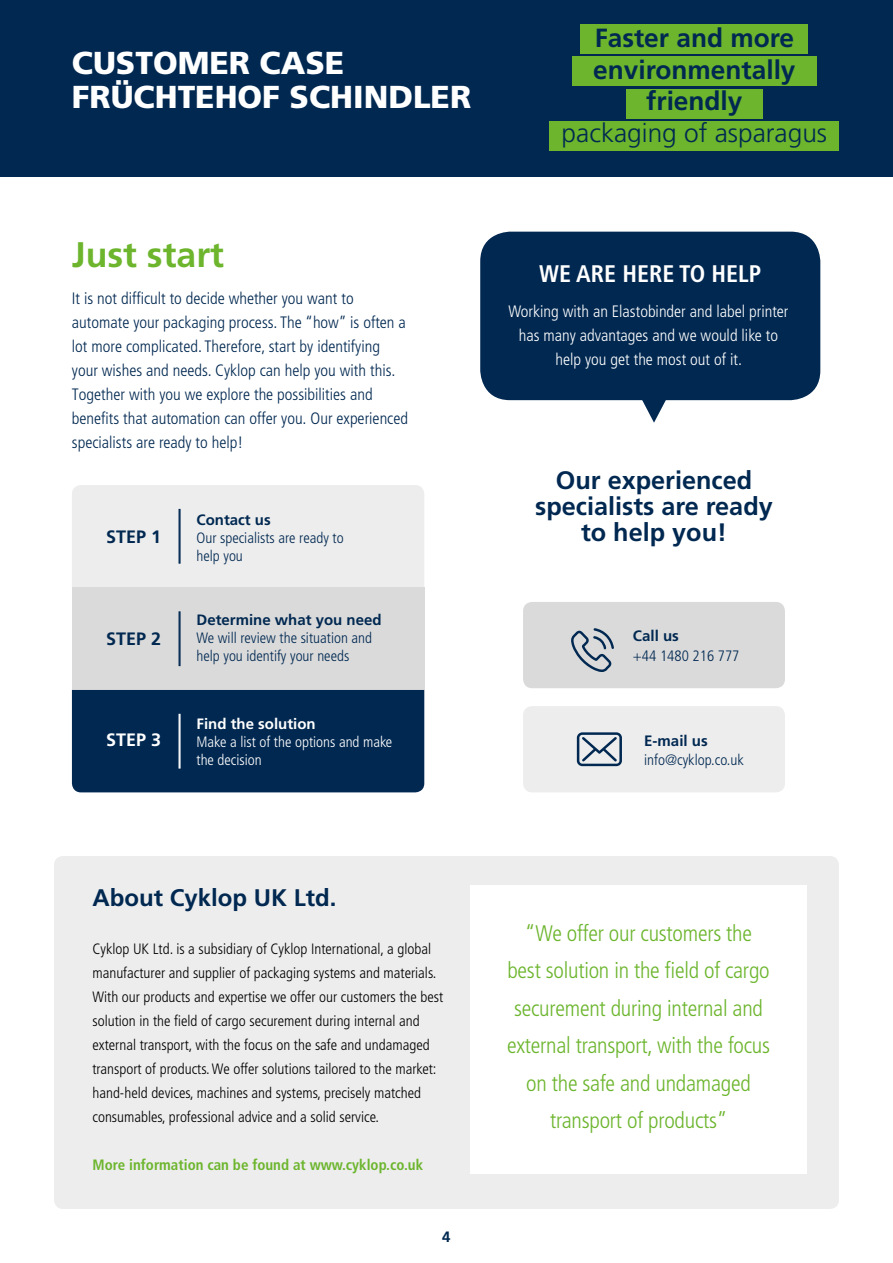
<style>
.page{position:relative;width:893px;height:1263px;background:#fff}
.page>*{position:absolute;margin:0;border:0;box-sizing:border-box;transform-origin:0 0}
.t1{font:700 35.55px "Frutiger";color:#6cb52d}
.t2{font:900 31.65px/34.5px "Frutiger LT Std";color:#fff}
.t3{font:700 26.25px/31.5px "Frutiger LT Std";color:#002851;text-align:center}
.t4{font:300 26.25px "Frutiger LT Std";color:#002851}
.t5{font:700 25.2px/26px "Frutiger";color:#002851;text-align:center}
.t6{font:700 24px "Frutiger";color:#002851}
.t7{font:700 condensed 24px "Frutiger";color:#fff}
.t8{font:300 condensed 22.5px/37.5px "Frutiger";letter-spacing:-.01em;color:#6cb52d;text-align:center}
.t9{font:700 18px "Frutiger";color:#002851}
.t10{font:700 18px "Frutiger";color:#fff}
.t11{font:300 condensed 16.5px/24px "Frutiger";color:#002851}
.t12{font:300 condensed 16.5px/24px "Frutiger";color:#fff;text-align:center}
.t13{font:300 condensed 15px/24px "Frutiger";color:#000}
.t14{font:300 condensed 15px/18px "Frutiger";color:#002851}
.t15{font:700 15px "Frutiger";color:#002851}
.t16{font:700 condensed 15px "Frutiger";color:#6cb52d}
.t17{font:300 condensed 15px/18px "Frutiger";color:#fff}
.t18{font:700 15px "Frutiger";color:#fff}
</style>
<div class="page">
<div style="left:480px;top:232px;width:340px;height:168px;background:#002851;border-radius:30px"></div>
<div style="left:523px;top:602px;width:262px;height:86px;background:#dadada;border-radius:9px"></div>
<div style="left:523px;top:706px;width:262px;height:86px;background:#ededed;border-radius:9px"></div>
<svg style="left:638px;top:400px;width:31px;height:23px"></svg>
<svg style="left:577px;top:732px;width:45px;height:34px"></svg>
<svg style="left:571px;top:628px;width:43px;height:44px"></svg>
<div style="left:72px;top:485px;width:352px;height:102px;background:#ededed"></div>
<div style="left:72px;top:587px;width:352px;height:103px;background:#dadada"></div>
<div style="left:72px;top:690px;width:352px;height:102px;background:#002851"></div>
<div style="left:179px;top:714px;width:1px;height:54px;border:1px solid #fff"></div>
<div style="left:179px;top:611px;width:1px;height:55px;border:1px solid #002851"></div>
<div style="left:179px;top:509px;width:1px;height:54px;border:1px solid #002851"></div>
<div style="left:54px;top:856px;width:785px;height:353px;background:#ededed;border-radius:9px"></div>
<div style="left:470px;top:885px;width:337px;height:288px;background:#fff"></div>
<div style="left:0;top:0;width:893px;height:176px;background:#002851"></div>
<div style="left:572px;top:56px;width:245px;height:30px;background:#6cb52d"></div>
<div style="left:626px;top:89px;width:137px;height:30px;background:#6cb52d"></div>
<div style="left:550px;top:121px;width:289px;height:30px;background:#6cb52d"></div>
<div style="left:580px;top:24px;width:228px;height:30px;background:#6cb52d"></div>
<h2 class="t2" style="left:72px;top:45px;width:401px">CUSTOMER CASE<br>FRÜCHTEHOF SCHINDLER</h2>
<h1 class="t1" style="left:72px;top:233px;width:154px">Just start</h1>
<p class="t11" style="left:72px;top:286px;width:338px">It is not difficult to decide whether you want to automate your packaging process. The “how” is often a lot more complicated. Therefore, start by identifying your wishes and needs. Cyklop can help you with this.<br>Together with you we explore the possibilities and benefits that automation can offer you. Our experienced specialists are ready to help!</p>
<p class="t9" style="left:106px;top:527px;width:56px">STEP 1</p>
<p class="t9" style="left:106px;top:628px;width:56px">STEP 2</p>
<p class="t10" style="left:106px;top:729px;width:56px">STEP 3</p>
<p class="t15" style="left:197px;top:511px;width:76px">Contact us</p>
<p class="t14" style="left:197px;top:529px;width:149px">Our specialists are ready to help you</p>
<p class="t15" style="left:197px;top:611px;width:187px">Determine what you need</p>
<p class="t14" style="left:197px;top:629px;width:177px">We will review the situation and help you identify your needs</p>
<p class="t18" style="left:197px;top:715px;width:121px">Find the solution</p>
<p class="t17" style="left:197px;top:733px;width:197px">Make a list of the options and make the decision</p>
<h3 class="t3" style="left:593px;top:22px;width:204px">Faster and more environmentally friendly</h3>
<h3 class="t4" style="left:562px;top:118px;width:267px">packaging of asparagus</h3>
<h3 class="t7" style="left:539px;top:259px;width:224px">WE ARE HERE TO HELP</h3>
<p class="t12" style="left:508px;top:300px;width:282px">Working with an Elastobinder and label printer has many advantages and we would like to help you get the most out of it.</p>
<h3 class="t5" style="left:535px;top:467px;width:239px">Our experienced specialists are ready to help you!</h3>
<p class="t15" style="left:633px;top:627px;width:48px">Call us</p>
<p class="t14" style="left:633px;top:647px;width:108px">+44 1480 216 777</p>
<p class="t15" style="left:644px;top:731px;width:65px">E-mail us</p>
<p class="t14" style="left:644px;top:751px;width:101px">info@cyklop.co.uk</p>
<h3 class="t6" style="left:92px;top:884px;width:246px">About Cyklop UK Ltd.</h3>
<p class="t13" style="left:92px;top:937px;width:352px">Cyklop UK Ltd. is a subsidiary of Cyklop International, a global manufacturer and supplier of packaging systems and materials.<br>With our products and expertise we offer our customers the best solution in the field of cargo securement during internal and external transport, with the focus on the safe and undamaged transport of products. We offer solutions tailored to the market: hand-held devices, machines and systems, precisely matched consumables, professional advice and a solid service.</p>
<p class="t16" style="left:92px;top:1156px;width:332px">More information can be found at www.cyklop.co.uk</p>
<p class="t15" style="left:442px;top:1228px;width:10px">4</p>
<h3 class="t8" style="left:507px;top:915px;width:265px">“We offer our customers the best solution in the field of cargo securement during internal and external transport, with the focus on the safe and undamaged transport of products”</h3>
</div>
